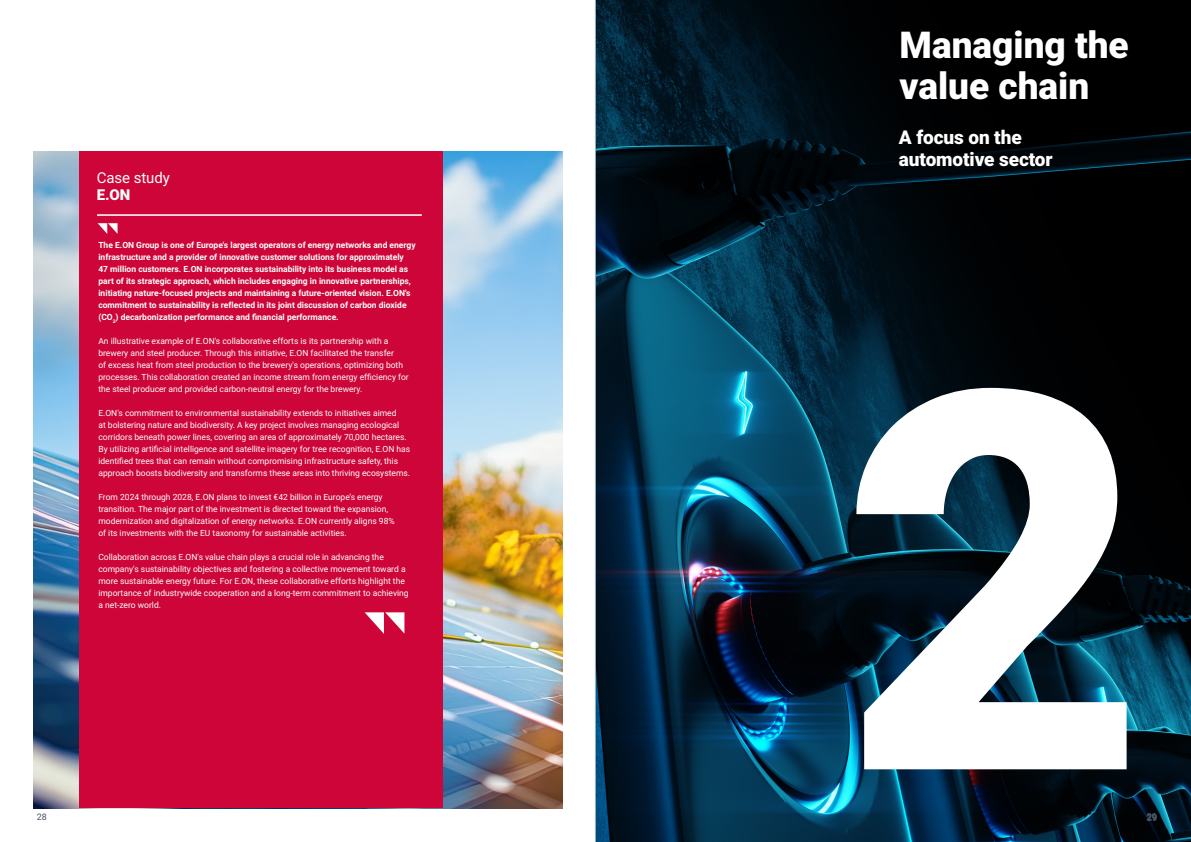
<style>
.page{position:relative;width:1191px;height:842px;background:#fff}
.page>*{position:absolute;margin:0;border:0;box-sizing:border-box;transform-origin:0 0}
.Paragraph_Style1{font:900 528.8px "Roboto";color:#fff}
.Paragraph_Style1-2{font:900 37px/41px "Roboto";color:#fff}
.t1{font:900 19px/22px "Roboto";letter-spacing:-.005em;color:#fff}
.t2{font:15px "Roboto";letter-spacing:-.005em;color:#fff}
.t3{font:900 15px "Roboto";color:#fff}
.t4{font:9px "Roboto";color:#485464}
.t5{font:8.5px/12px "Roboto";color:#fff}
.t6{font:700 8.5px/12px "Roboto";color:#fff}
</style>
<div class="page">
<img style="left:596px;top:0;width:595px;height:842px">
<hr style="left:595px;top:0;width:1px;height:842px;background:#a4bbc2">
<img style="left:33px;top:152px;width:529px;height:656px">
<div style="left:79px;top:152px;width:364px;height:656px;background:#ce0538"></div>
<hr style="left:97px;top:215px;width:325px;height:1px;background:#fff">
<svg style="left:98px;top:223px;width:20px;height:11px"></svg>
<svg style="left:365px;top:612px;width:39px;height:22px"></svg>
<p class="t2" style="left:97px;top:167px;width:75px">Case study</p>
<p class="t3" style="left:97px;top:184px;width:35px">E.ON</p>
<p class="t6" style="left:98px;top:239px;width:319px">The E.ON Group is one of Europe's largest operators of energy networks and energy infrastructure and a provider of innovative customer solutions for approximately 47 million customers. E.ON incorporates sustainability into its business model as part of its strategic approach, which includes engaging in innovative partnerships, initiating nature-focused projects and maintaining a future-oriented vision. E.ON's commitment to sustainability is reflected in its joint discussion of carbon dioxide (CO<sub>2</sub>) decarbonization performance and financial performance.</p>
<p class="t5" style="left:98px;top:335px;width:312px">An illustrative example of E.ON's collaborative efforts is its partnership with a brewery and steel producer. Through this initiative, E.ON facilitated the transfer<br>of excess heat from steel production to the brewery's operations, optimizing both processes. This collaboration created an income stream from energy efficiency for the steel producer and provided carbon-neutral energy for the brewery.</p>
<p class="t5" style="left:98px;top:407px;width:313px">E.ON's commitment to environmental sustainability extends to initiatives aimed<br>at bolstering nature and biodiversity. A key project involves managing ecological corridors beneath power lines, covering an area of approximately 70,000 hectares.<br>By utilizing artificial intelligence and satellite imagery for tree recognition, E.ON has identified trees that can remain without compromising infrastructure safety, this approach boosts biodiversity and transforms these areas into thriving ecosystems.</p>
<p class="t5" style="left:98px;top:491px;width:298px">From 2024 through 2028, E.ON plans to invest €42 billion in Europe’s energy transition. The major part of the investment is directed toward the expansion, modernization and digitalization of energy networks. E.ON currently aligns 98%</p>
<p class="t5" style="left:98px;top:527px;width:250px">of its investments with the EU taxonomy for sustainable activities.</p>
<p class="t5" style="left:98px;top:551px;width:312px">Collaboration across E.ON's value chain plays a crucial role in advancing the company's sustainability objectives and fostering a collective movement toward a more sustainable energy future. For E.ON, these collaborative efforts highlight the importance of industrywide cooperation and a long-term commitment to achieving</p>
<p class="t5" style="left:98px;top:599px;width:64px">a net-zero world.</p>
<p class="Paragraph_Style1-2" style="left:899px;top:23px;width:231px">Managing the value chain</p>
<p class="t1" style="left:899px;top:125px;width:155px">A focus on the automotive sector</p>
<p class="Paragraph_Style1" style="left:841px;top:211px;width:308px">2</p>
<p class="t4" style="left:37px;top:811px;width:12px">28</p>
<p class="t4" style="left:1146px;top:811px;width:12px">29</p>
</div>
